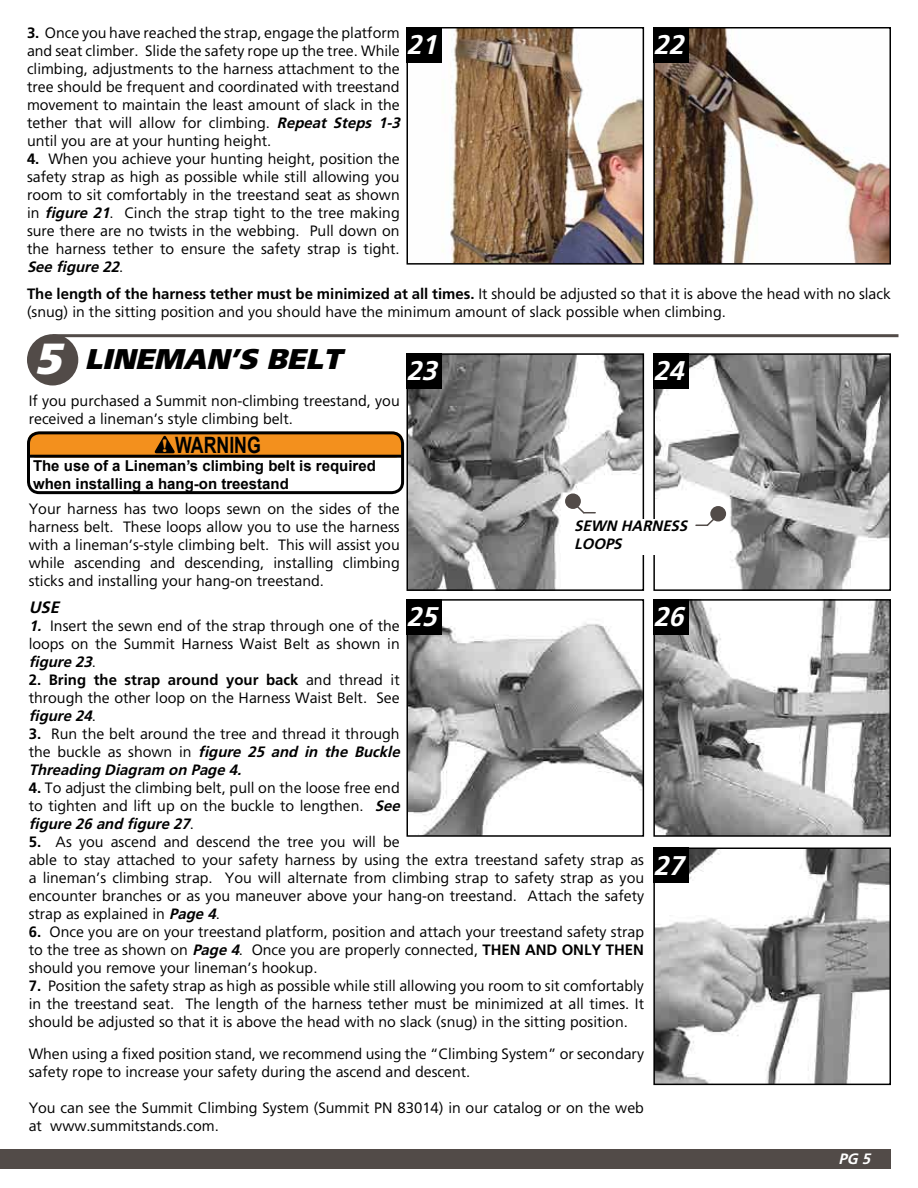
<style>
.page{position:relative;width:918px;height:1188px;background:#fff}
.page>*{position:absolute;margin:0;border:0;box-sizing:border-box;transform-origin:0 0}
.t1{font:italic 900 28.5px "Weissach";color:#000}
.t2{font:italic 700 27px "Weissach";color:#fff}
.t3{font:700 22.5px "Arial";color:#000;scale:.79 1}
.t4{font:italic 700 16.5px "Weissach";color:#000}
.t5{font:15px/18px "Weissach";color:#000;text-align:justify}
.t6{font:700 15px/18px "Arial";color:#000}
.t7{font:italic 700 15px/18px "Weissach";color:#000}
.t8{font:italic 700 15px "Weissach";color:#fff}
.s1{font-weight:700}
.s2{font-weight:700;font-style:italic}
.s3{font-size:43.5px;color:#fff}
.s4{font-family:"Garamand SW";font-size:20.25px;color:#f3901d}
</style>
<div class="page">
<div style="left:0;top:1149px;width:891px;height:20px;background:#524b48"></div>
<div style="left:27px;top:334px;width:51px;height:52px;background:#524b48;border-radius:50%"></div>
<hr style="left:53px;top:334px;width:846px;height:3px;background:#524b48">
<img style="left:656px;top:30px;width:232px;height:232px">
<div style="left:653px;top:27px;width:238px;height:238px;border:2px solid #000"></div>
<img style="left:409px;top:30px;width:232px;height:232px">
<div style="left:406px;top:27px;width:238px;height:238px;border:2px solid #000"></div>
<div style="left:28px;top:432px;width:375px;height:26px;background:#f3901d;border-radius:8px"></div>
<svg style="left:154px;top:436px;width:21px;height:17px"></svg>
<div style="left:27px;top:431px;width:377px;height:63px;border:3px solid #000;border-radius:11px"></div>
<hr style="left:28px;top:455px;width:374px;height:3px;background:#000">
<img style="left:409px;top:356px;width:232px;height:232px">
<div style="left:406px;top:353px;width:238px;height:238px;border:2px solid #000"></div>
<img style="left:656px;top:356px;width:232px;height:232px">
<div style="left:653px;top:353px;width:238px;height:238px;border:2px solid #000"></div>
<div style="left:574px;top:519px;width:122px;height:35px;background:#fff"></div>
<div style="left:565px;top:494px;width:16px;height:15px;background:#524b48;border-radius:50%"></div>
<svg style="left:571px;top:500px;width:24px;height:15px"></svg>
<div style="left:710px;top:506px;width:16px;height:15px;background:#524b48;border-radius:50%"></div>
<svg style="left:696px;top:513px;width:24px;height:14px"></svg>
<img style="left:409px;top:622px;width:232px;height:212px">
<div style="left:406px;top:599px;width:238px;height:238px;border:2px solid #000"></div>
<img style="left:656px;top:602px;width:232px;height:232px">
<div style="left:653px;top:599px;width:238px;height:238px;border:2px solid #000"></div>
<img style="left:656px;top:851px;width:232px;height:231px">
<div style="left:653px;top:848px;width:238px;height:237px;border:2px solid #000"></div>
<div style="left:407px;top:27px;width:35px;height:35px;background:#000"></div>
<div style="left:654px;top:27px;width:35px;height:35px;background:#000"></div>
<div style="left:407px;top:353px;width:35px;height:36px;background:#000"></div>
<div style="left:654px;top:353px;width:35px;height:36px;background:#000"></div>
<div style="left:407px;top:599px;width:35px;height:36px;background:#000"></div>
<div style="left:654px;top:599px;width:35px;height:36px;background:#000"></div>
<div style="left:654px;top:848px;width:35px;height:35px;background:#000"></div>
<p class="t5" style="left:27px;top:24px;width:374px"><span class="s1">3.</span> Once you have reached the strap, engage the platform and seat climber. Slide the safety rope up the tree. While climbing, adjustments to the harness attachment to the tree should be frequent and coordinated with treestand movement to maintain the least amount of slack in the tether that will allow for climbing. <span class="s2">Repeat Steps 1-3 </span>until you are at your hunting height.</p>
<p class="t5" style="left:27px;top:150px;width:374px"><span class="s1">4.</span> When you achieve your hunting height, position the safety strap as high as possible while still allowing you room to sit comfortably in the treestand seat as shown in <span class="s2">figure 21</span>. Cinch the strap tight to the tree making sure there are no twists in the webbing. Pull down on the harness tether to ensure the safety strap is tight.<br><span class="s2">See figure 22</span>.</p>
<p class="t5" style="left:27px;top:285px;width:866px"><span class="s1">The length of the harness tether must be minimized at all times.</span> It should be adjusted so that it is above the head with no slack (snug) in the sitting position and you should have the minimum amount of slack possible when climbing.</p>
<h2 class="t2" style="left:406px;top:29px;width:31px">21</h2>
<h2 class="t2" style="left:653px;top:29px;width:31px">22</h2>
<h1 class="t1" style="left:34px;top:342px;width:309px"><span class="s3">5</span> LINEMAN’S BELT</h1>
<p class="t5" style="left:29px;top:392px;width:373px">If you purchased a Summit non-climbing treestand, you received a lineman’s style climbing belt.</p>
<h3 class="t3" style="left:161px;top:430px;width:128px"><span class="s4">!</span> WARNING</h3>
<p class="t6" style="left:33px;top:457px;width:344px">The use of a Lineman’s climbing belt is required when installing a hang-on treestand</p>
<h2 class="t2" style="left:406px;top:355px;width:31px">23</h2>
<h2 class="t2" style="left:653px;top:355px;width:31px">24</h2>
<p class="t5" style="left:29px;top:500px;width:373px">Your harness has two loops sewn on the sides of the harness belt. These loops allow you to use the harness with a lineman’s-style climbing belt. This will assist you while ascending and descending, installing climbing sticks and installing your hang-on treestand.</p>
<p class="t4" style="left:29px;top:598px;width:32px">USE</p>
<p class="t5" style="left:29px;top:617px;width:373px"><span class="s2">1.</span> Insert the sewn end of the strap through one of the loops on the Summit Harness Waist Belt as shown in <span class="s2">figure 23</span>.</p>
<p class="t5" style="left:29px;top:671px;width:373px"><span class="s1">2. Bring the strap around your back</span> and thread it through the other loop on the Harness Waist Belt. See <span class="s2">figure 24</span>.</p>
<p class="t5" style="left:29px;top:725px;width:373px"><span class="s1">3.</span> Run the belt around the tree and thread it through the buckle as shown in <span class="s2">figure 25 and in the Buckle Threading Diagram on Page 4.</span></p>
<p class="t5" style="left:29px;top:779px;width:373px"><span class="s1">4.</span> To adjust the climbing belt, pull on the loose free end to tighten and lift up on the buckle to lengthen. <span class="s2">See figure 26 and figure 27</span>.</p>
<p class="t5" style="left:29px;top:833px;width:617px;text-align:left"><span class="s1">5.</span> As you ascend and descend the tree you will be<br>able to stay attached to your safety harness by using the extra treestand safety strap as a lineman’s climbing strap. You will alternate from climbing strap to safety strap as you encounter branches or as you maneuver above your hang-on treestand. Attach the safety strap as explained in <span class="s2">Page 4</span>.</p>
<p class="t5" style="left:29px;top:923px;width:617px"><span class="s1">6.</span> Once you are on your treestand platform, position and attach your treestand safety strap to the tree as shown on <span class="s2">Page 4</span>. Once you are properly connected, <span class="s1">THEN AND ONLY THEN </span>should you remove your lineman’s hookup.</p>
<p class="t5" style="left:29px;top:977px;width:617px"><span class="s1">7.</span> Position the safety strap as high as possible while still allowing you room to sit comfortably in the treestand seat. The length of the harness tether must be minimized at all times. It should be adjusted so that it is above the head with no slack (snug) in the sitting position.</p>
<p class="t5" style="left:29px;top:1044px;width:617px">When using a fixed position stand, we recommend using the “Climbing System” or secondary safety rope to increase your safety during the ascend and descent.</p>
<p class="t5" style="left:29px;top:1098px;width:617px">You can see the Summit Climbing System (Summit PN 83014) in our catalog or on the web at www.summitstands.com.</p>
<p class="t7" style="left:574px;top:516px;width:114px">SEWN HARNESS<br>LOOPS</p>
<h2 class="t2" style="left:406px;top:601px;width:31px">25</h2>
<h2 class="t2" style="left:653px;top:601px;width:31px">26</h2>
<h2 class="t2" style="left:653px;top:849px;width:31px">27</h2>
<p class="t8" style="left:838px;top:1150px;width:33px">PG 5</p>
</div>
